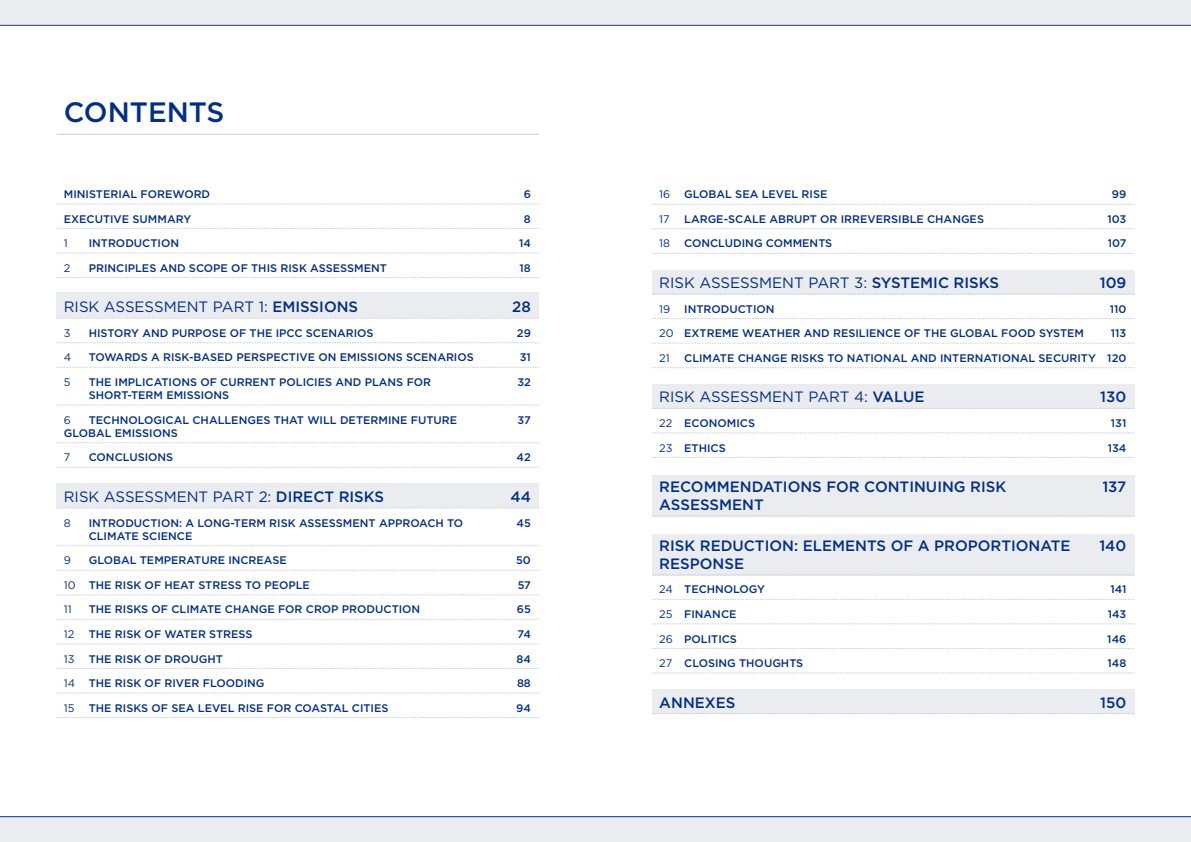
<style>
.page{position:relative;width:1191px;height:842px;background:#fff}
.page>*{position:absolute;margin:0;border:0;box-sizing:border-box;transform-origin:0 0}
.t1{font:500 28px "Gotham HTF";color:#002f87}
.t2{font:15px "Gotham HTF";color:#002f87}
.t3{font:500 15px "Gotham HTF";color:#002f87}
.t4{font:500 11px "Gotham HTF";color:#002f87}
.t5{font:11px "Gotham HTF";color:#002f87}
.s1{font-weight:500}
.s2{font-weight:400}
</style>
<div class="page">
<div style="left:0;top:0;width:1191px;height:25px;background:#ebecf0"></div>
<div style="left:0;top:817px;width:1191px;height:25px;background:#ebecf0"></div>
<hr style="left:0;top:25px;width:1191px;height:1px;background:#283583">
<hr style="left:0;top:816px;width:1191px;height:1px;background:#002f87">
<div style="left:652px;top:270px;width:482px;height:24px;background:#ebecf0"></div>
<div style="left:652px;top:385px;width:482px;height:24px;background:#ebecf0"></div>
<div style="left:652px;top:690px;width:482px;height:24px;background:#ebecf0"></div>
<div style="left:652px;top:475px;width:482px;height:41px;background:#ebecf0"></div>
<div style="left:652px;top:534px;width:482px;height:41px;background:#ebecf0"></div>
<div style="left:57px;top:293px;width:482px;height:25px;background:#ebecf0"></div>
<div style="left:57px;top:484px;width:482px;height:24px;background:#ebecf0"></div>
<hr style="left:57px;top:134px;width:482px;height:1px;background:#cbceda">
<svg style="left:57px;top:204px;width:482px;height:1px"></svg>
<svg style="left:57px;top:228px;width:482px;height:1px"></svg>
<svg style="left:57px;top:253px;width:482px;height:1px"></svg>
<svg style="left:57px;top:277px;width:482px;height:1px"></svg>
<svg style="left:57px;top:318px;width:482px;height:1px"></svg>
<svg style="left:57px;top:342px;width:482px;height:1px"></svg>
<svg style="left:57px;top:367px;width:482px;height:1px"></svg>
<svg style="left:57px;top:405px;width:482px;height:1px"></svg>
<svg style="left:57px;top:442px;width:482px;height:1px"></svg>
<svg style="left:57px;top:467px;width:482px;height:1px"></svg>
<svg style="left:57px;top:508px;width:482px;height:1px"></svg>
<svg style="left:57px;top:545px;width:482px;height:1px"></svg>
<svg style="left:57px;top:570px;width:482px;height:1px"></svg>
<svg style="left:57px;top:595px;width:482px;height:1px"></svg>
<svg style="left:57px;top:619px;width:482px;height:1px"></svg>
<svg style="left:57px;top:644px;width:482px;height:1px"></svg>
<svg style="left:57px;top:668px;width:482px;height:1px"></svg>
<svg style="left:57px;top:693px;width:482px;height:1px"></svg>
<svg style="left:57px;top:717px;width:482px;height:1px"></svg>
<svg style="left:652px;top:204px;width:482px;height:1px"></svg>
<svg style="left:652px;top:229px;width:482px;height:1px"></svg>
<svg style="left:652px;top:253px;width:482px;height:1px"></svg>
<svg style="left:652px;top:294px;width:482px;height:1px"></svg>
<svg style="left:652px;top:318px;width:482px;height:1px"></svg>
<svg style="left:652px;top:343px;width:482px;height:1px"></svg>
<svg style="left:652px;top:367px;width:482px;height:1px"></svg>
<svg style="left:652px;top:408px;width:482px;height:1px"></svg>
<svg style="left:652px;top:433px;width:482px;height:1px"></svg>
<svg style="left:652px;top:457px;width:482px;height:1px"></svg>
<svg style="left:652px;top:516px;width:482px;height:1px"></svg>
<svg style="left:652px;top:574px;width:482px;height:1px"></svg>
<svg style="left:652px;top:599px;width:482px;height:1px"></svg>
<svg style="left:652px;top:624px;width:482px;height:1px"></svg>
<svg style="left:652px;top:648px;width:482px;height:1px"></svg>
<svg style="left:652px;top:673px;width:482px;height:1px"></svg>
<svg style="left:652px;top:713px;width:482px;height:1px"></svg>
<h1 class="t1" style="left:64px;top:97px;width:162px">CONTENTS</h1>
<p class="t4" style="left:64px;top:188px;width:148px">MINISTERIAL FOREWORD</p>
<p class="t4" style="left:523px;top:188px;width:9px">6</p>
<p class="t4" style="left:64px;top:212px;width:129px">EXECUTIVE SUMMARY</p>
<p class="t4" style="left:524px;top:212px;width:8px">8</p>
<p class="t5" style="left:64px;top:237px;width:5px">1</p>
<p class="t4" style="left:89px;top:237px;width:92px">INTRODUCTION</p>
<p class="t4" style="left:519px;top:237px;width:13px">14</p>
<p class="t5" style="left:64px;top:262px;width:8px">2</p>
<p class="t4" style="left:89px;top:261px;width:300px">PRINCIPLES AND SCOPE OF THIS RISK ASSESSMENT</p>
<p class="t4" style="left:519px;top:261px;width:13px">18</p>
<h2 class="t2" style="left:64px;top:299px;width:296px">RISK ASSESSMENT PART 1: <span class="s1">EMISSIONS</span></h2>
<h2 class="t3" style="left:512px;top:298px;width:20px">28</h2>
<p class="t5" style="left:64px;top:327px;width:8px">3</p>
<p class="t4" style="left:89px;top:327px;width:286px">HISTORY AND PURPOSE OF THE IPCC SCENARIOS</p>
<p class="t4" style="left:517px;top:327px;width:15px">29</p>
<p class="t5" style="left:64px;top:351px;width:9px">4</p>
<p class="t4" style="left:89px;top:351px;width:386px">TOWARDS A RISK-BASED PERSPECTIVE ON EMISSIONS SCENARIOS</p>
<p class="t4" style="left:520px;top:351px;width:13px">31</p>
<p class="t5" style="left:64px;top:376px;width:8px">5</p>
<p class="t4" style="left:89px;top:376px;width:344px">THE IMPLICATIONS OF CURRENT POLICIES AND PLANS FOR</p>
<p class="t4" style="left:517px;top:376px;width:15px">32</p>
<p class="t4" style="left:89px;top:389px;width:142px">SHORT-TERM EMISSIONS</p>
<p class="t5" style="left:64px;top:414px;width:9px">6</p>
<p class="t4" style="left:89px;top:413px;width:370px">TECHNOLOGICAL CHALLENGES THAT WILL DETERMINE FUTURE</p>
<p class="t4" style="left:517px;top:413px;width:15px">37</p>
<p class="t4" style="left:64px;top:427px;width:116px">GLOBAL EMISSIONS</p>
<p class="t5" style="left:64px;top:451px;width:8px">7</p>
<p class="t4" style="left:89px;top:451px;width:86px">CONCLUSIONS</p>
<p class="t4" style="left:516px;top:451px;width:16px">42</p>
<h2 class="t2" style="left:64px;top:488px;width:322px">RISK ASSESSMENT PART 2: <span class="s1">DIRECT RISKS</span></h2>
<h2 class="t3" style="left:510px;top:488px;width:22px">44</h2>
<p class="t5" style="left:64px;top:517px;width:8px">8</p>
<p class="t4" style="left:89px;top:516px;width:376px">INTRODUCTION: A LONG-TERM RISK ASSESSMENT APPROACH TO</p>
<p class="t4" style="left:516px;top:516px;width:16px">45</p>
<p class="t4" style="left:89px;top:530px;width:105px">CLIMATE SCIENCE</p>
<p class="t5" style="left:64px;top:554px;width:9px">9</p>
<p class="t4" style="left:89px;top:554px;width:200px">GLOBAL TEMPERATURE INCREASE</p>
<p class="t4" style="left:516px;top:554px;width:16px">50</p>
<p class="t4" style="left:64px;top:579px;width:248px"><span class="s2">10</span> THE RISK OF HEAT STRESS TO PEOPLE</p>
<p class="t4" style="left:517px;top:579px;width:15px">57</p>
<p class="t5" style="left:64px;top:603px;width:9px">11</p>
<p class="t4" style="left:89px;top:603px;width:333px">THE RISKS OF CLIMATE CHANGE FOR CROP PRODUCTION</p>
<p class="t4" style="left:517px;top:603px;width:16px">65</p>
<p class="t5" style="left:64px;top:628px;width:12px">12</p>
<p class="t4" style="left:89px;top:628px;width:165px">THE RISK OF WATER STRESS</p>
<p class="t4" style="left:517px;top:628px;width:15px">74</p>
<p class="t5" style="left:64px;top:652px;width:12px">13</p>
<p class="t4" style="left:89px;top:652px;width:136px">THE RISK OF DROUGHT</p>
<p class="t4" style="left:516px;top:652px;width:16px">84</p>
<p class="t4" style="left:64px;top:677px;width:202px"><span class="s2">14</span> THE RISK OF RIVER FLOODING</p>
<p class="t4" style="left:517px;top:677px;width:15px">88</p>
<p class="t5" style="left:64px;top:702px;width:12px">15</p>
<p class="t4" style="left:89px;top:701px;width:301px">THE RISKS OF SEA LEVEL RISE FOR COASTAL CITIES</p>
<p class="t4" style="left:516px;top:701px;width:16px">94</p>
<p class="t5" style="left:659px;top:188px;width:13px">16</p>
<p class="t4" style="left:684px;top:188px;width:145px">GLOBAL SEA LEVEL RISE</p>
<p class="t4" style="left:1112px;top:188px;width:16px">99</p>
<p class="t5" style="left:659px;top:213px;width:12px">17</p>
<p class="t4" style="left:684px;top:213px;width:301px">LARGE-SCALE ABRUPT OR IRREVERSIBLE CHANGES</p>
<p class="t4" style="left:1107px;top:213px;width:21px">103</p>
<p class="t5" style="left:659px;top:237px;width:12px">18</p>
<p class="t4" style="left:684px;top:237px;width:150px">CONCLUDING COMMENTS</p>
<p class="t4" style="left:1107px;top:237px;width:20px">107</p>
<h2 class="t2" style="left:659px;top:274px;width:341px">RISK ASSESSMENT PART 3: <span class="s1">SYSTEMIC RISKS</span></h2>
<h2 class="t3" style="left:1099px;top:274px;width:28px">109</h2>
<p class="t5" style="left:659px;top:303px;width:13px">19</p>
<p class="t4" style="left:684px;top:302px;width:92px">INTRODUCTION</p>
<p class="t4" style="left:1109px;top:302px;width:18px">110</p>
<p class="t4" style="left:659px;top:327px;width:426px"><span class="s2">20</span> EXTREME WEATHER AND RESILIENCE OF THE GLOBAL FOOD SYSTEM</p>
<p class="t4" style="left:1110px;top:327px;width:17px">113</p>
<p class="t5" style="left:659px;top:352px;width:12px">21</p>
<p class="t4" style="left:684px;top:352px;width:444px">CLIMATE CHANGE RISKS TO NATIONAL AND INTERNATIONAL SECURITY 120</p>
<h2 class="t2" style="left:659px;top:389px;width:267px">RISK ASSESSMENT PART 4: <span class="s1">VALUE</span></h2>
<h2 class="t3" style="left:1100px;top:389px;width:28px">130</h2>
<p class="t4" style="left:659px;top:417px;width:97px"><span class="s2">22</span> ECONOMICS</p>
<p class="t4" style="left:1110px;top:417px;width:17px">131</p>
<p class="t4" style="left:659px;top:441px;width:68px"><span class="s2">23</span> ETHICS</p>
<p class="t4" style="left:1107px;top:441px;width:20px">134</p>
<h2 class="t3" style="left:659px;top:478px;width:348px">RECOMMENDATIONS FOR CONTINUING RISK</h2>
<h2 class="t3" style="left:1102px;top:478px;width:26px">137</h2>
<h2 class="t3" style="left:659px;top:496px;width:106px">ASSESSMENT</h2>
<h2 class="t3" style="left:659px;top:537px;width:413px">RISK REDUCTION: ELEMENTS OF A PROPORTIONATE</h2>
<h2 class="t3" style="left:1099px;top:537px;width:29px">140</h2>
<h2 class="t3" style="left:659px;top:555px;width:86px">RESPONSE</h2>
<p class="t4" style="left:659px;top:583px;width:107px"><span class="s2">24</span> TECHNOLOGY</p>
<p class="t4" style="left:1110px;top:583px;width:17px">141</p>
<p class="t4" style="left:659px;top:608px;width:79px"><span class="s2">25</span> FINANCE</p>
<p class="t4" style="left:1107px;top:608px;width:20px">143</p>
<p class="t4" style="left:659px;top:632px;width:79px"><span class="s2">26</span> POLITICS</p>
<p class="t4" style="left:1107px;top:632px;width:21px">146</p>
<p class="t4" style="left:659px;top:657px;width:145px"><span class="s2">27</span> CLOSING THOUGHTS</p>
<p class="t4" style="left:1107px;top:657px;width:20px">148</p>
<h2 class="t3" style="left:659px;top:694px;width:78px">ANNEXES</h2>
<h2 class="t3" style="left:1100px;top:694px;width:28px">150</h2>
</div>
